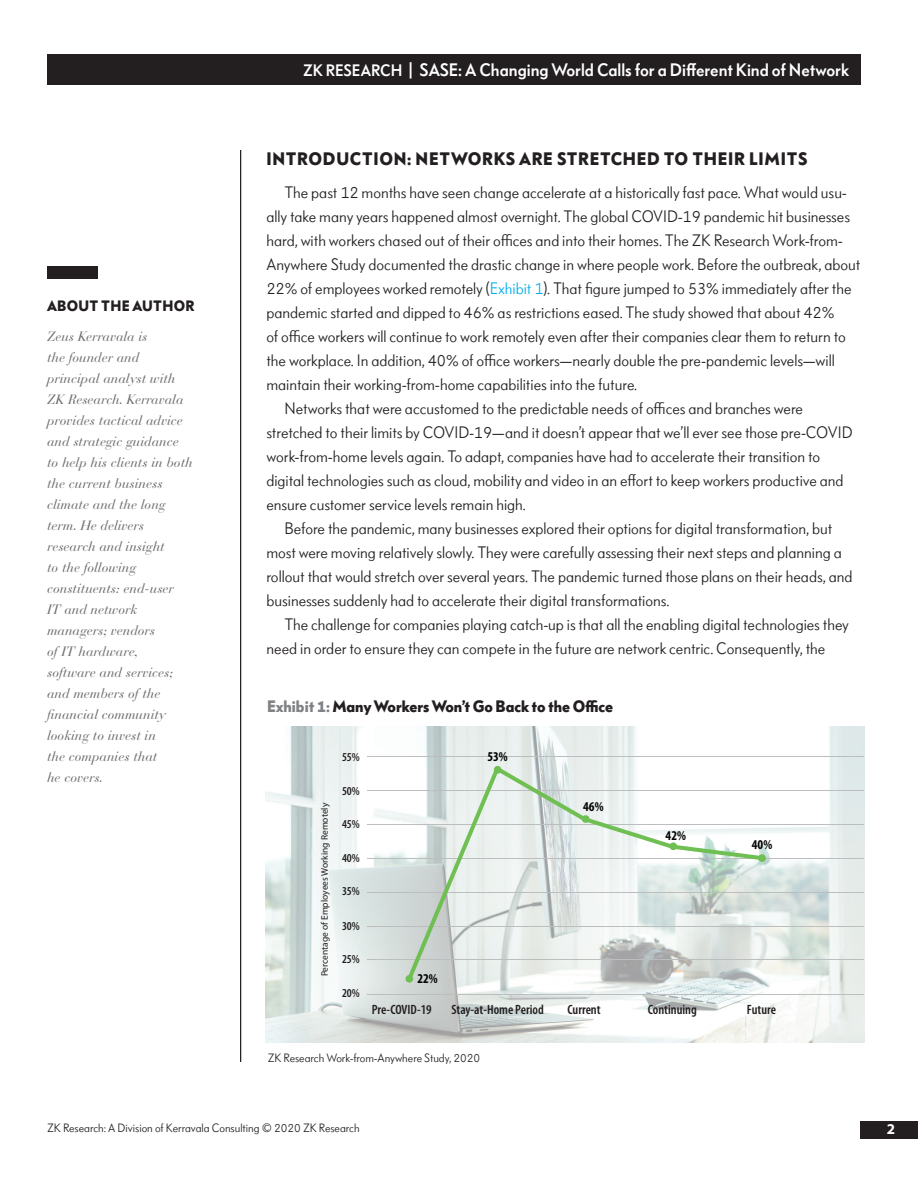
<style>
.page{position:relative;width:918px;height:1188px;background:#fff}
.page>*{position:absolute;margin:0;border:0;box-sizing:border-box;transform-origin:0 0}
.Header_BG_Medium{font:500 18px "Bauer Grotesk Offc";color:#fff}
.Section_Headers_BG_B{font:700 18px "Bauer Grotesk Offc";letter-spacing:.04em;color:#231f20}
.Body_Text_BG_Regular{font:16.5px/24px "Bauer Grotesk Offc";color:#231f20}
.t1{font:700 16.5px "Bauer Grotesk Offc";color:#231f20}
.t2{font:700 15px "Bauer Grotesk Offc";letter-spacing:.02em;color:#231f20}
.t3{font:700 15px "Myriad Pro";color:#fff}
.BIO_BB_ital{font:italic 13.5px/21px "Bauer Bodoni Std";color:#6c6d70}
.t4{font:600 condensed 13.5px "Myriad Pro";color:#211d1e}
.t5{font:700 condensed 13.5px "Myriad Pro";color:#040503}
.t6{font:600 condensed 12.15px "Myriad Pro";color:#211d1e}
.Footer_BG_Regular{font:12px "Bauer Grotesk Offc";color:#231f20}
.t7{font:9.45px "Myriad Pro";color:#211d1e}
.s1{font-size:16.5px}
.s2{color:#00aeef}
.s3{color:#808285}
</style>
<div class="page">
<img style="left:266px;top:727px;width:598px;height:316px">
<div style="left:406px;top:975px;width:7px;height:8px;background:#6fbf53;border-radius:50%"></div>
<hr style="left:367px;top:994px;width:497px;height:1px;background:#bbbdbf">
<hr style="left:367px;top:959px;width:497px;height:1px;background:#bbbdbf">
<hr style="left:367px;top:926px;width:497px;height:1px;background:#bbbdbf">
<hr style="left:367px;top:892px;width:497px;height:1px;background:#bbbdbf">
<hr style="left:367px;top:858px;width:497px;height:1px;background:#bbbdbf">
<hr style="left:367px;top:824px;width:497px;height:1px;background:#bbbdbf">
<hr style="left:367px;top:790px;width:497px;height:1px;background:#bbbdbf">
<hr style="left:367px;top:756px;width:497px;height:1px;background:#bbbdbf">
<svg style="left:407px;top:766px;width:355px;height:214px"></svg>
<div style="left:582px;top:815px;width:8px;height:8px;background:#6fbf53;border-radius:50%"></div>
<div style="left:758px;top:854px;width:8px;height:8px;background:#6fbf53;border-radius:50%"></div>
<div style="left:47px;top:266px;width:50px;height:13px;background:#231f20"></div>
<hr style="left:240px;top:150px;width:1px;height:912px;background:#231f20">
<div style="left:47px;top:54px;width:814px;height:31px;background:#231f20"></div>
<div style="left:861px;top:1121px;width:57px;height:18px;background:#231f20"></div>
<p class="Header_BG_Medium" style="left:303px;top:59px;width:547px"><span class="s1">ZK RESEARCH</span> | SASE: A Changing World Calls for a Different Kind of Network</p>
<p class="Header_BG_Medium" style="left:570px;top:59px;width:280px"><span class="s1">ZK RESEARCH</span> | Report Title Goes He e</p>
<p class="t2" style="left:47px;top:296px;width:149px">ABOUT THE AUTHOR</p>
<p class="BIO_BB_ital" style="left:47px;top:326px;width:147px">Zeus Kerravala is<br>the founder and principal analyst with<br>ZK Research. Kerravala provides tactical advice and strategic guidance to help his clients in both the current business climate and the long term. He delivers research and insight<br>to the following constituents: end-user<br>IT and network managers; vendors<br>of IT hardware,<br>software and services; and members of the financial community looking to invest in<br>the companies that<br>he covers.</p>
<p class="Section_Headers_BG_B" style="left:266px;top:147px;width:542px">INTRODUCTION: NETWORKS ARE STRETCHED TO THEIR LIMITS</p>
<p class="Body_Text_BG_Regular" style="left:266px;top:180px;width:596px;text-indent:18px">The past 12 months have seen change accelerate at a historically fast pace. What would usu&shy;ally take many years happened almost overnight. The global COVID-19 pandemic hit businesses hard, with workers chased out of their offices and into their homes. The ZK Research Work-from-Anywhere Study documented the drastic change in where people work. Before the outbreak, about 22% of employees worked remotely (<span class="s2">Exhibit 1</span>). That figure jumped to 53% immediately after the pandemic started and dipped to 46% as restrictions eased. The study showed that about 42%<br>of office workers will continue to work remotely even after their companies clear them to return to the workplace. In addition, 40% of office workers—nearly double the pre-pandemic levels—will maintain their working-from-home capabilities into the future.</p>
<p class="Body_Text_BG_Regular" style="left:266px;top:396px;width:588px;text-indent:18px">Networks that were accustomed to the predictable needs of offices and branches were stretched to their limits by COVID-19—and it doesn’t appear that we’ll ever see those pre-COVID work-from-home levels again. To adapt, companies have had to accelerate their transition to digital technologies such as cloud, mobility and video in an effort to keep workers productive and ensure customer service levels remain high.</p>
<p class="Body_Text_BG_Regular" style="left:266px;top:516px;width:588px;text-indent:18px">Before the pandemic, many businesses explored their options for digital transformation, but most were moving relatively slowly. They were carefully assessing their next steps and planning a rollout that would stretch over several years. The pandemic turned those plans on their heads, and businesses suddenly had to accelerate their digital transformations.</p>
<p class="Body_Text_BG_Regular" style="left:266px;top:612px;width:584px;text-indent:18px">The challenge for companies playing catch-up is that all the enabling digital technologies they need in order to ensure they can compete in the future are network centric. Consequently, the</p>
<p class="t1" style="left:267px;top:696px;width:348px"><span class="s3">Exhibit 1:</span> Many Workers Won’t Go Back to the Office</p>
<p class="t7" style="left:320px;top:976px;width:175px;rotate:-90deg">Percentage of Employees Working Remotely</p>
<p class="t6" style="left:342px;top:751px;width:19px">55%</p>
<p class="t6" style="left:342px;top:784px;width:19px">50%</p>
<p class="t6" style="left:342px;top:817px;width:19px">45%</p>
<p class="t6" style="left:342px;top:852px;width:19px">40%</p>
<p class="t6" style="left:342px;top:885px;width:19px">35%</p>
<p class="t6" style="left:342px;top:920px;width:19px">30%</p>
<p class="t6" style="left:342px;top:952px;width:19px">25%</p>
<p class="t6" style="left:342px;top:986px;width:19px">20%</p>
<p class="t5" style="left:487px;top:748px;width:22px">53%</p>
<p class="t5" style="left:417px;top:970px;width:22px">22%</p>
<p class="t5" style="left:583px;top:798px;width:22px">46%</p>
<p class="t5" style="left:666px;top:827px;width:22px">42%</p>
<p class="t5" style="left:752px;top:836px;width:22px">40%</p>
<p class="t4" style="left:372px;top:1002px;width:61px">Pre-COVID-19</p>
<p class="t4" style="left:451px;top:1002px;width:94px">Stay-at-Home Period</p>
<p class="t4" style="left:567px;top:1002px;width:35px">Current</p>
<p class="t4" style="left:648px;top:1002px;width:51px">Continuing</p>
<p class="t4" style="left:747px;top:1002px;width:31px">Future</p>
<p class="Footer_BG_Regular" style="left:268px;top:1050px;width:214px">ZK Research Work-from-Anywhere Study, 2020</p>
<p class="Footer_BG_Regular" style="left:47px;top:1121px;width:314px">ZK Research: A Division of Kerravala Consulting © 2020 ZK Research</p>
<p class="t3" style="left:887px;top:1120px;width:10px">8</p>
<p class="t3" style="left:887px;top:1120px;width:10px">2</p>
</div>
